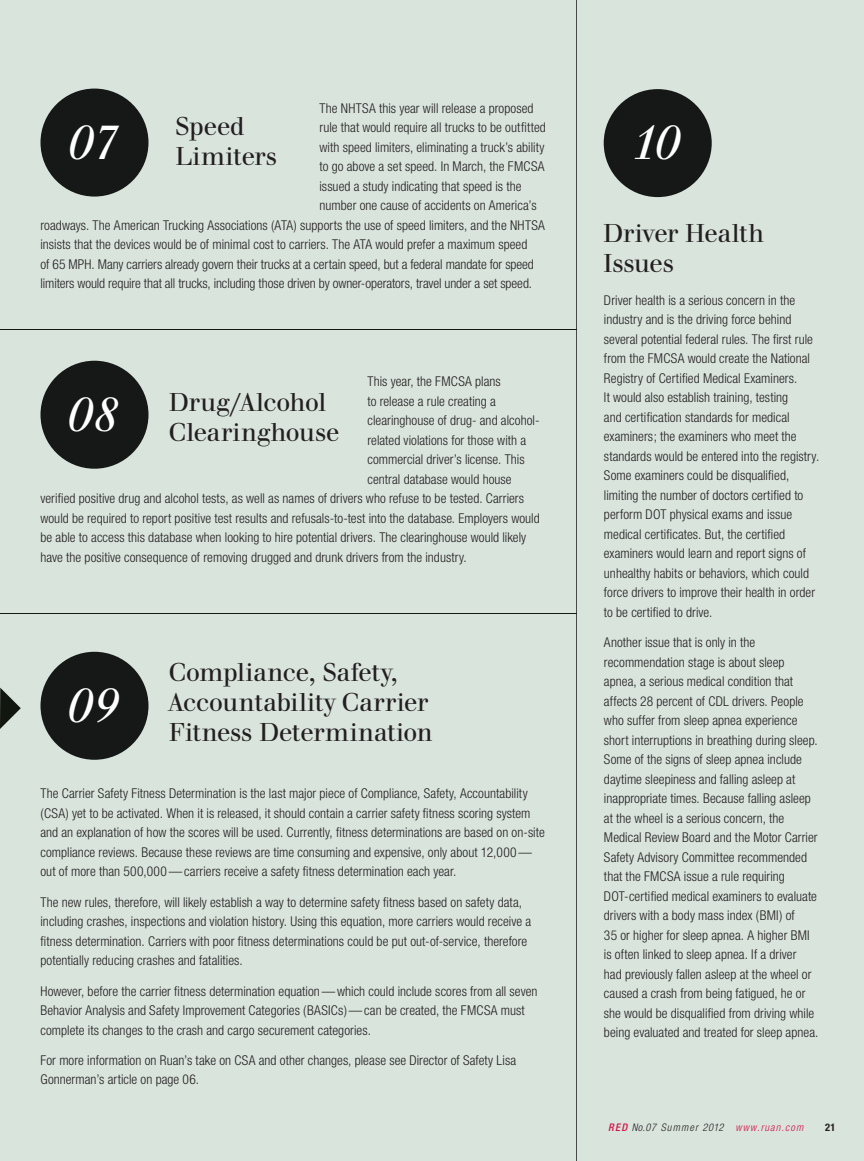
<style>
.page{position:relative;width:864px;height:1161px;background:#d9e4dd}
.page>*{position:absolute;margin:0;border:0;box-sizing:border-box;transform-origin:0 0}
.t1{font:italic 48px "Walbaum";letter-spacing:-.03em;color:#fff}
.t2{font:27px/30px "Walbaum";color:#231f20}
.t3{font:300 condensed 13.5px/19.5px "Helvetica Neue";letter-spacing:.005em;color:#231f20}
.t4{font:italic 300 condensed 10.5px "Helvetica Neue";letter-spacing:.11em;color:#231f20}
.t5{font:700 condensed 10.5px "Helvetica Neue";color:#231f20}
.s1{font-weight:500;color:#d31145}
.s2{color:#d31145}
</style>
<div class="page">
<svg style="left:576px;top:0;width:1px;height:1161px"></svg>
<hr style="left:0;top:329px;width:576px;height:1px;background:#161818">
<hr style="left:0;top:613px;width:576px;height:1px;background:#161818">
<svg style="left:0;top:688px;width:21px;height:41px"></svg>
<div style="left:40px;top:89px;width:108px;height:108px;background:#161818;border-radius:50%"></div>
<div style="left:40px;top:361px;width:108px;height:108px;background:#161818;border-radius:50%"></div>
<div style="left:40px;top:652px;width:108px;height:108px;background:#161818;border-radius:50%"></div>
<div style="left:604px;top:89px;width:108px;height:108px;background:#161818;border-radius:50%"></div>
<p class="t3" style="left:320px;top:99px;width:216px">The NHTSA this year will release a proposed</p>
<p class="t3" style="left:320px;top:119px;width:228px">rule that would require all trucks to be outfitted</p>
<p class="t3" style="left:320px;top:138px;width:226px">with speed limiters, eliminating a truck’s ability</p>
<p class="t3" style="left:320px;top:158px;width:227px">to go above a set speed. In March, the FMCSA</p>
<p class="t3" style="left:320px;top:177px;width:204px">issued a study indicating that speed is the</p>
<p class="t3" style="left:320px;top:197px;width:219px">number one cause of accidents on America’s</p>
<p class="t3" style="left:40px;top:216px;width:506px">roadways. The American Trucking Associations (ATA) supports the use of speed limiters, and the NHTSA</p>
<p class="t3" style="left:40px;top:236px;width:488px">insists that the devices would be of minimal cost to carriers. The ATA would prefer a maximum speed</p>
<p class="t3" style="left:40px;top:255px;width:495px">of 65 MPH. Many carriers already govern their trucks at a certain speed, but a federal mandate for speed</p>
<p class="t3" style="left:40px;top:275px;width:493px">limiters would require that all trucks, including those driven by owner-operators, travel under a set speed.</p>
<h2 class="t2" style="left:176px;top:114px;width:103px">Speed<br>Limiters</h2>
<h1 class="t1" style="left:68px;top:124px;width:53px">07</h1>
<p class="t3" style="left:367px;top:373px;width:135px">This year, the FMCSA plans</p>
<p class="t3" style="left:367px;top:392px;width:130px">to release a rule creating a</p>
<p class="t3" style="left:367px;top:412px;width:174px">clearinghouse of drug- and alcohol-</p>
<p class="t3" style="left:367px;top:431px;width:160px">related violations for those with a</p>
<p class="t3" style="left:367px;top:451px;width:159px">commercial driver’s license. This</p>
<p class="t3" style="left:367px;top:470px;width:146px">central database would house</p>
<p class="t3" style="left:40px;top:490px;width:485px">verified positive drug and alcohol tests, as well as names of drivers who refuse to be tested. Carriers</p>
<p class="t3" style="left:40px;top:509px;width:501px">would be required to report positive test results and refusals-to-test into the database. Employers would</p>
<p class="t3" style="left:40px;top:529px;width:487px">be able to access this database when looking to hire potential drivers. The clearinghouse would likely</p>
<p class="t3" style="left:40px;top:548px;width:428px">have the positive consequence of removing drugged and drunk drivers from the industry.</p>
<h2 class="t2" style="left:169px;top:389px;width:172px">Drug/Alcohol<br>Clearinghouse</h2>
<h1 class="t1" style="left:67px;top:396px;width:54px">08</h1>
<h1 class="t1" style="left:67px;top:688px;width:54px">09</h1>
<h2 class="t2" style="left:169px;top:659px;width:266px">Compliance, Safety,<br>Accountability Carrier<br>Fitness Determination</h2>
<p class="t3" style="left:40px;top:785px;width:506px">The Carrier Safety Fitness Determination is the last major piece of Compliance, Safety, Accountability (CSA) yet to be activated. When it is released, it should contain a carrier safety fitness scoring system and an explanation of how the scores will be used. Currently, fitness determinations are based on on-site compliance reviews. Because these reviews are time consuming and expensive, only about 12,000 — out of more than 500,000 — carriers receive a safety fitness determination each year.</p>
<p class="t3" style="left:40px;top:893px;width:492px">The new rules, therefore, will likely establish a way to determine safety fitness based on safety data, including crashes, inspections and violation history. Using this equation, more carriers would receive a fitness determination. Carriers with poor fitness determinations could be put out-of-service, therefore potentially reducing crashes and fatalities.</p>
<p class="t3" style="left:40px;top:982px;width:499px">However, before the carrier fitness determination equation — which could include scores from all seven<br>Behavior Analysis and Safety Improvement Categories (BASICs) — can be created, the FMCSA must complete its changes to the crash and cargo securement categories.</p>
<p class="t3" style="left:40px;top:1051px;width:477px">For more information on Ruan’s take on CSA and other changes, please see Director of Safety Lisa<br>Gonnerman’s article on page 06.</p>
<h1 class="t1" style="left:633px;top:125px;width:50px">10</h1>
<h2 class="t2" style="left:603px;top:220px;width:163px">Driver Health<br>Issues</h2>
<p class="t3" style="left:604px;top:291px;width:217px">Driver health is a serious concern in the industry and is the driving force behind several potential federal rules. The first rule from the FMCSA would create the National Registry of Certified Medical Examiners.<br>It would also establish training, testing<br>and certification standards for medical examiners; the examiners who meet the standards would be entered into the registry.<br>Some examiners could be disqualified, limiting the number of doctors certified to perform DOT physical exams and issue medical certificates. But, the certified examiners would learn and report signs of unhealthy habits or behaviors, which could force drivers to improve their health in order to be certified to drive.</p>
<p class="t3" style="left:604px;top:634px;width:216px">Another issue that is only in the recommendation stage is about sleep apnea, a serious medical condition that affects 28 percent of CDL drivers. People who suffer from sleep apnea experience short interruptions in breathing during sleep.<br>Some of the signs of sleep apnea include daytime sleepiness and falling asleep at inappropriate times. Because falling asleep at the wheel is a serious concern, the Medical Review Board and the Motor Carrier Safety Advisory Committee recommended that the FMCSA issue a rule requiring DOT-certified medical examiners to evaluate drivers with a body mass index (BMI) of<br>35 or higher for sleep apnea. A higher BMI is often linked to sleep apnea. If a driver<br>had previously fallen asleep at the wheel or caused a crash from being fatigued, he or she would be disqualified from driving while being evaluated and treated for sleep apnea.</p>
<p class="t4" style="left:608px;top:1124px;width:196px"><span class="s1">RED</span> No.07 Summer 2012 <span class="s2">www.ruan.com</span></p>
<p class="t5" style="left:825px;top:1124px;width:12px">21</p>
</div>
